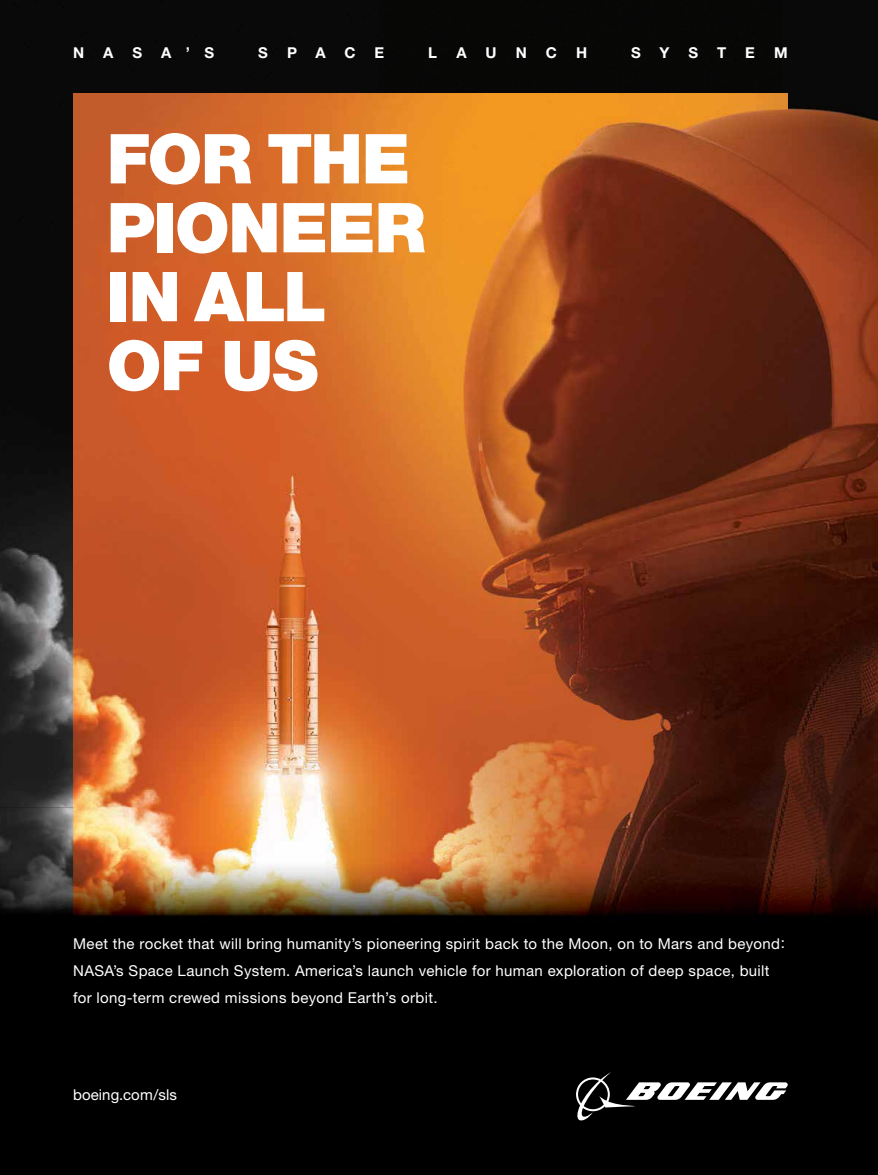
<style>
.page{position:relative;width:878px;height:1175px;background:#fff}
.page>*{position:absolute;margin:0;border:0;box-sizing:border-box;transform-origin:0 0}
.t1{font:900 68.85px/68.8px "Helvetica Neue";letter-spacing:-.02em;color:#fff}
.t2{font:15px/27px "Helvetica Neue";letter-spacing:.025em;color:#fff}
.t3{font:700 15px "Helvetica Neue";color:#fff}
.t4{font:15px "Helvetica Neue";letter-spacing:.005em;color:#fff}
</style>
<div class="page">
<img style="left:0;top:0;width:380px;height:807px">
<img style="left:73px;top:94px;width:307px;height:713px">
<div style="left:380px;top:0;width:401px;height:94px;background:#080707"></div>
<img style="left:781px;top:0;width:97px;height:399px">
<img style="left:787px;top:399px;width:91px;height:537px">
<img style="left:380px;top:94px;width:407px;height:842px">
<img style="left:0;top:807px;width:85px;height:367px">
<div style="left:85px;top:936px;width:793px;height:238px;background:#000"></div>
<img style="left:73px;top:807px;width:357px;height:129px">
<img style="left:430px;top:936px;width:357px;height:1px">
<svg style="left:576px;top:1072px;width:211px;height:49px"></svg>
<p class="t3" style="left:73px;top:43px;width:13px">N</p>
<p class="t3" style="left:103px;top:43px;width:12px">A</p>
<p class="t3" style="left:132px;top:43px;width:11px">S</p>
<p class="t3" style="left:161px;top:43px;width:54px">A’S</p>
<p class="t3" style="left:258px;top:43px;width:11px">S</p>
<p class="t3" style="left:287px;top:43px;width:70px">PAC</p>
<p class="t3" style="left:374px;top:43px;width:11px">E</p>
<p class="t3" style="left:428px;top:43px;width:10px">L</p>
<p class="t3" style="left:456px;top:43px;width:42px">A U</p>
<p class="t3" style="left:515px;top:43px;width:13px">N</p>
<p class="t3" style="left:546px;top:43px;width:13px">C</p>
<p class="t3" style="left:576px;top:43px;width:13px">H</p>
<p class="t3" style="left:631px;top:43px;width:11px">S</p>
<p class="t3" style="left:659px;top:43px;width:11px">Y</p>
<p class="t3" style="left:688px;top:43px;width:11px">S</p>
<p class="t3" style="left:717px;top:43px;width:11px">T</p>
<p class="t3" style="left:745px;top:43px;width:11px">E</p>
<p class="t3" style="left:774px;top:43px;width:15px">M</p>
<h1 class="t1" style="left:107px;top:124px;width:320px">FOR THE<br>PIONEER<br>IN ALL<br>OF US</h1>
<p class="t2" style="left:73px;top:929px;width:713px">Meet the rocket that will bring humanity’s pioneering spirit back to the Moon, on to Mars and beyond:<br>NASA’s Space Launch System. America’s launch vehicle for human exploration of deep space, built for long-term crewed missions beyond Earth’s orbit.</p>
<p class="t4" style="left:73px;top:1085px;width:105px">boeing.com/sls</p>
</div>
